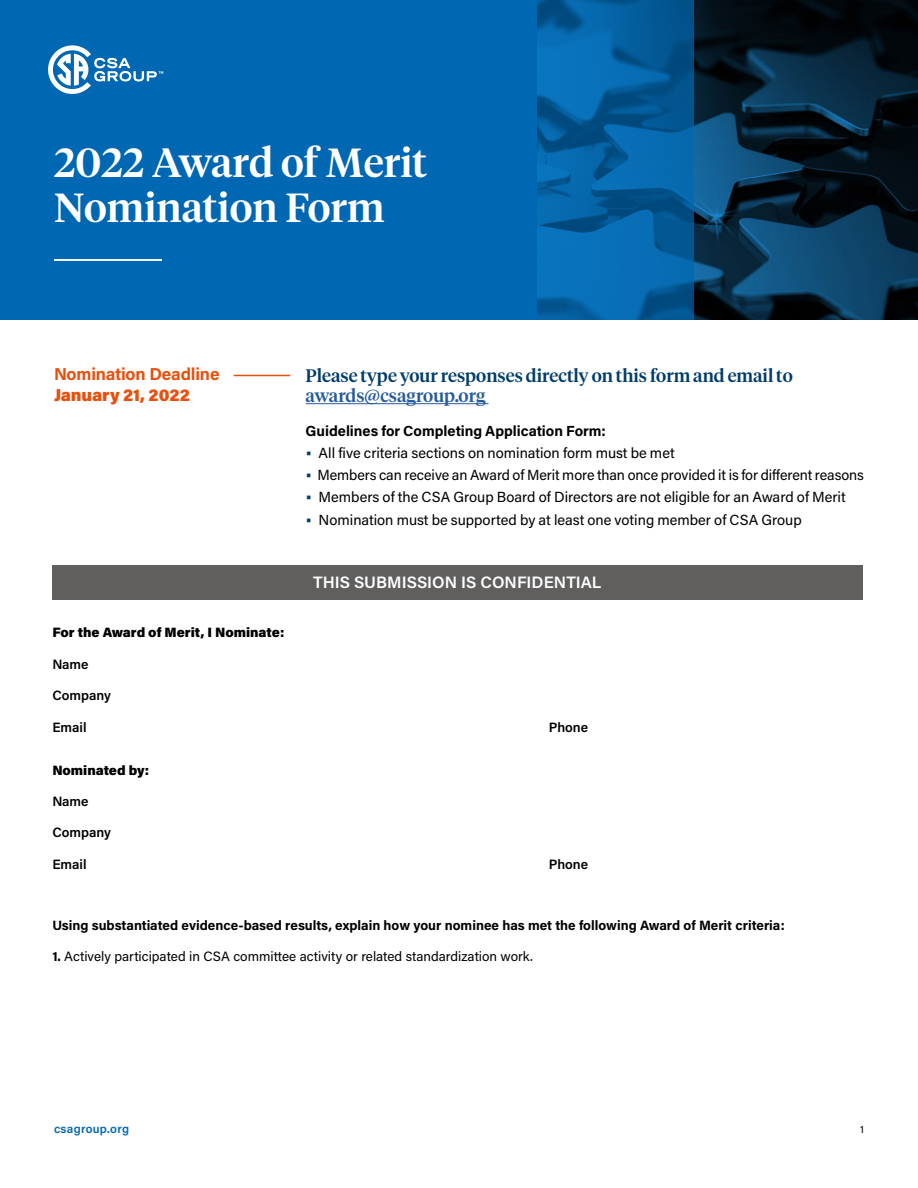
<style>
.page{position:relative;width:918px;height:1188px;background:#fff}
.page>*{position:absolute;margin:0;border:0;box-sizing:border-box;transform-origin:0 0}
.t1{font:500 40.5px/45.2px "Tiempos Headline";color:#fff}
.t2{font:500 18px "Tiempos Headline";color:#003d6a}
.t3{font:500 18px "Tiempos Headline";color:#275b9b}
.t4{font:700 17.25px "Acumin Pro";letter-spacing:-.01em;color:#e9500e}
.t5{font:900 17.25px "Acumin Pro";letter-spacing:-.01em;color:#e9500e}
.t6{font:600 16.5px "Acumin Pro";color:#fff}
.t7{font:14.7px "Acumin Pro";color:#000}
.t8{font:700 14.7px "Acumin Pro";color:#000}
.t9{font:700 13.5px "Acumin Pro";color:#000}
.t10{font:13.5px "Acumin Pro";color:#000}
.t11{font:600 13.5px "Acumin Pro";color:#000}
.t12{font:900 13.5px "Acumin Pro";color:#000}
.t13{font:600 12px "Acumin Pro";letter-spacing:.02em;color:#0068b2}
.t14{font:10.5px "Acumin Pro";color:#000}
.s1{font-size:18px;color:#003d6a}
.s2{font-weight:700}
</style>
<div class="page">
<img style="left:693px;top:0;width:225px;height:319px">
<svg style="left:537px;top:0;width:156px;height:319px"></svg>
<div style="left:0;top:0;width:537px;height:319px;background:#0068b2"></div>
<hr style="left:54px;top:259px;width:108px;height:2px;background:#fff">
<svg style="left:48px;top:45px;width:115px;height:49px"></svg>
<hr style="left:306px;top:403px;width:183px;height:1px;background:#275b9b">
<hr style="left:234px;top:375px;width:56px;height:1px;background:#e9500e">
<div style="left:52px;top:565px;width:810px;height:35px;background:#615f5e"></div>
<h1 class="t1" style="left:54px;top:138px;width:375px">2022 Award of Merit<br>Nomination Form</h1>
<p class="t4" style="left:54px;top:362px;width:167px">Nomination Deadline</p>
<p class="t5" style="left:54px;top:383px;width:137px">January 21, 2022</p>
<p class="t2" style="left:306px;top:364px;width:489px">Please type your responses directly on this form and email to</p>
<p class="t3" style="left:306px;top:383px;width:181px">awards@csagroup.org</p>
<p class="t8" style="left:306px;top:420px;width:302px">Guidelines for Completing Application Form:</p>
<p class="t7" style="left:306px;top:443px;width:371px"><span class="s1">•</span> All five criteria sections on nomination form must be met</p>
<p class="t7" style="left:306px;top:465px;width:560px"><span class="s1">•</span> Members can receive an Award of Merit more than once provided it is for different reasons</p>
<p class="t7" style="left:306px;top:487px;width:542px"><span class="s1">•</span> Members of the CSA Group Board of Directors are not eligible for an Award of Merit</p>
<p class="t7" style="left:306px;top:509px;width:498px"><span class="s1">•</span> Nomination must be supported by at least one voting member of CSA Group</p>
<p class="t6" style="left:313px;top:571px;width:290px">THIS SUBMISSION IS CONFIDENTIAL</p>
<p class="t12" style="left:52px;top:623px;width:234px">For the Award of Merit, I Nominate:</p>
<p class="t11" style="left:52px;top:655px;width:38px">Name</p>
<p class="t11" style="left:52px;top:686px;width:60px">Company</p>
<p class="t11" style="left:52px;top:717px;width:36px">Email</p>
<p class="t11" style="left:549px;top:717px;width:41px">Phone</p>
<p class="t12" style="left:52px;top:760px;width:98px">Nominated by:</p>
<p class="t11" style="left:52px;top:792px;width:38px">Name</p>
<p class="t11" style="left:52px;top:823px;width:60px">Company</p>
<p class="t11" style="left:52px;top:854px;width:36px">Email</p>
<p class="t11" style="left:549px;top:854px;width:41px">Phone</p>
<p class="t9" style="left:52px;top:916px;width:734px">Using substantiated evidence-based results, explain how your nominee has met the following Award of Merit criteria:</p>
<p class="t10" style="left:52px;top:947px;width:482px"><span class="s2">1.</span> Actively participated in CSA committee activity or related standardization work.</p>
<p class="t13" style="left:54px;top:1120px;width:77px">csagroup.org</p>
<p class="t14" style="left:860px;top:1122px;width:5px">1</p>
</div>
